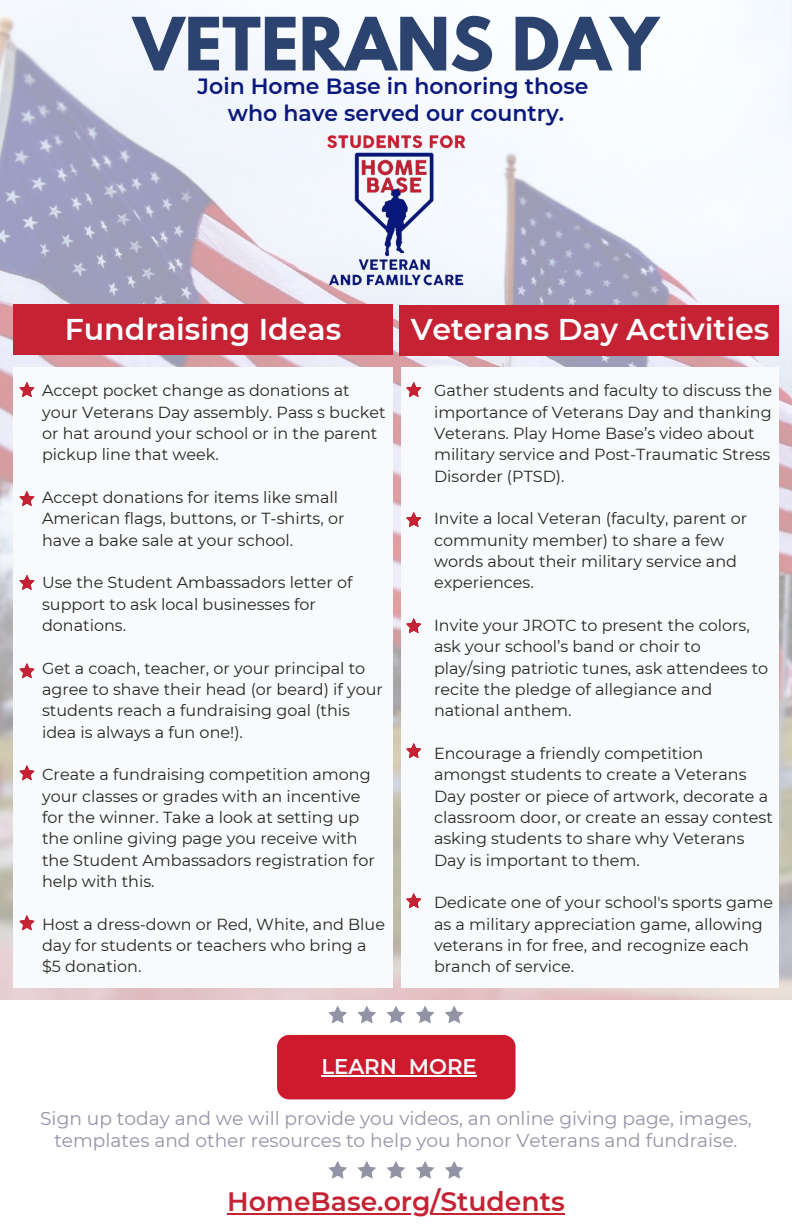
<style>
.page{position:relative;width:792px;height:1224px;background:#fff}
.page>*{position:absolute;margin:0;border:0;box-sizing:border-box;transform-origin:0 0}
.t1{font:700 65.2px "League Spartan";color:#2c436f}
.t2{font:600 30px "Montserrat";color:#fff}
.t3{font:600 26.6px "Montserrat";color:#c52334}
.t4{font:600 22px "Montserrat";color:#0a187b}
.t5{font:600 21.2px "Montserrat";color:#f8fafb}
.t6{font:18.6px/22px "Montserrat";color:#9393a6;text-align:center}
.t7{font:16px/21.4px "Montserrat";color:#262626}
</style>
<div class="page">
<img style="left:0;top:0;width:792px;height:999px">
<div style="left:277px;top:1035px;width:239px;height:64px;background:#ce1a2c;border-radius:12px"></div>
<div style="left:13px;top:367px;width:380px;height:621px;background:#f8fafb"></div>
<div style="left:401px;top:367px;width:378px;height:621px;background:#f8fafb"></div>
<svg style="left:19px;top:382px;width:15px;height:15px"></svg>
<svg style="left:19px;top:491px;width:15px;height:15px"></svg>
<svg style="left:19px;top:575px;width:15px;height:15px"></svg>
<svg style="left:19px;top:663px;width:15px;height:15px"></svg>
<svg style="left:19px;top:765px;width:15px;height:15px"></svg>
<svg style="left:19px;top:915px;width:15px;height:15px"></svg>
<svg style="left:406px;top:382px;width:15px;height:15px"></svg>
<svg style="left:406px;top:512px;width:15px;height:15px"></svg>
<svg style="left:406px;top:618px;width:15px;height:15px"></svg>
<svg style="left:406px;top:743px;width:15px;height:15px"></svg>
<svg style="left:406px;top:893px;width:15px;height:15px"></svg>
<img style="left:313px;top:126px;width:166px;height:167px">
<hr style="left:321px;top:1075px;width:76px;height:2px;background:#f8fafb">
<svg style="left:397px;top:1075px;width:12px;height:2px"></svg>
<hr style="left:409px;top:1075px;width:68px;height:2px;background:#f8fafb">
<div style="left:13px;top:304px;width:380px;height:51px;background:#c52334"></div>
<div style="left:399px;top:305px;width:380px;height:51px;background:#c52334"></div>
<svg style="left:328px;top:1161px;width:19px;height:18px"></svg>
<svg style="left:357px;top:1161px;width:19px;height:18px"></svg>
<svg style="left:386px;top:1161px;width:19px;height:18px"></svg>
<svg style="left:416px;top:1161px;width:19px;height:18px"></svg>
<svg style="left:445px;top:1161px;width:19px;height:18px"></svg>
<hr style="left:227px;top:1213px;width:338px;height:1px;background:#c52334">
<svg style="left:328px;top:1005px;width:19px;height:18px"></svg>
<svg style="left:357px;top:1005px;width:19px;height:18px"></svg>
<svg style="left:386px;top:1006px;width:19px;height:17px"></svg>
<svg style="left:416px;top:1005px;width:19px;height:18px"></svg>
<svg style="left:445px;top:1005px;width:19px;height:18px"></svg>
<p class="t1" style="left:133px;top:12px;width:527px">VETERANS DAY</p>
<p class="t4" style="left:198px;top:72px;width:392px">Join Home Base in honoring those</p>
<p class="t4" style="left:228px;top:99px;width:338px">who have served our country.</p>
<p class="t2" style="left:65px;top:311px;width:278px">Fundraising Ideas</p>
<p class="t2" style="left:411px;top:311px;width:360px">Veterans Day Activities</p>
<p class="t7" style="left:42px;top:380px;width:345px">Accept pocket change as donations at your Veterans Day assembly. Pass s bucket or hat around your school or in the parent pickup line that week.</p>
<p class="t7" style="left:42px;top:487px;width:304px">Accept donations for items like small<br>American flags, buttons, or T-shirts, or have a bake sale at your school.</p>
<p class="t7" style="left:42px;top:572px;width:312px">Use the Student Ambassadors letter of support to ask local businesses for donations.</p>
<p class="t7" style="left:42px;top:657px;width:342px">Get a coach, teacher, or your principal to agree to shave their head (or beard) if your students reach a fundraising goal (this idea is always a fun one!).</p>
<p class="t7" style="left:42px;top:764px;width:334px">Create a fundraising competition among your classes or grades with an incentive for the winner. Take a look at setting up the online giving page you receive with the Student Ambassadors registration for help with this.</p>
<p class="t7" style="left:42px;top:913px;width:344px">Host a dress-down or Red, White, and Blue day for students or teachers who bring a $5 donation.</p>
<p class="t7" style="left:434px;top:380px;width:340px">Gather students and faculty to discuss the importance of Veterans Day and thanking Veterans. Play Home Base’s video about military service and Post-Traumatic Stress Disorder (PTSD).</p>
<p class="t7" style="left:434px;top:508px;width:315px">Invite a local Veteran (faculty, parent or community member) to share a few words about their military service and experiences.</p>
<p class="t7" style="left:434px;top:615px;width:336px">Invite your JROTC to present the colors, ask your school’s band or choir to play/sing patriotic tunes, ask attendees to recite the pledge of allegiance and national anthem.</p>
<p class="t7" style="left:434px;top:743px;width:340px">Encourage a friendly competition amongst students to create a Veterans Day poster or piece of artwork, decorate a classroom door, or create an essay contest asking students to share why Veterans Day is important to them.</p>
<p class="t7" style="left:434px;top:892px;width:341px">Dedicate one of your school's sports game as a military appreciation game, allowing veterans in for free, and recognize each branch of service.</p>
<p class="t5" style="left:321px;top:1053px;width:157px">LEARN MORE</p>
<p class="t6" style="left:40px;top:1107px;width:713px">Sign up today and we will provide you videos, an online giving page, images, templates and other resources to help you honor Veterans and fundraise.</p>
<p class="t3" style="left:227px;top:1186px;width:339px">HomeBase.org/Students</p>
</div>
